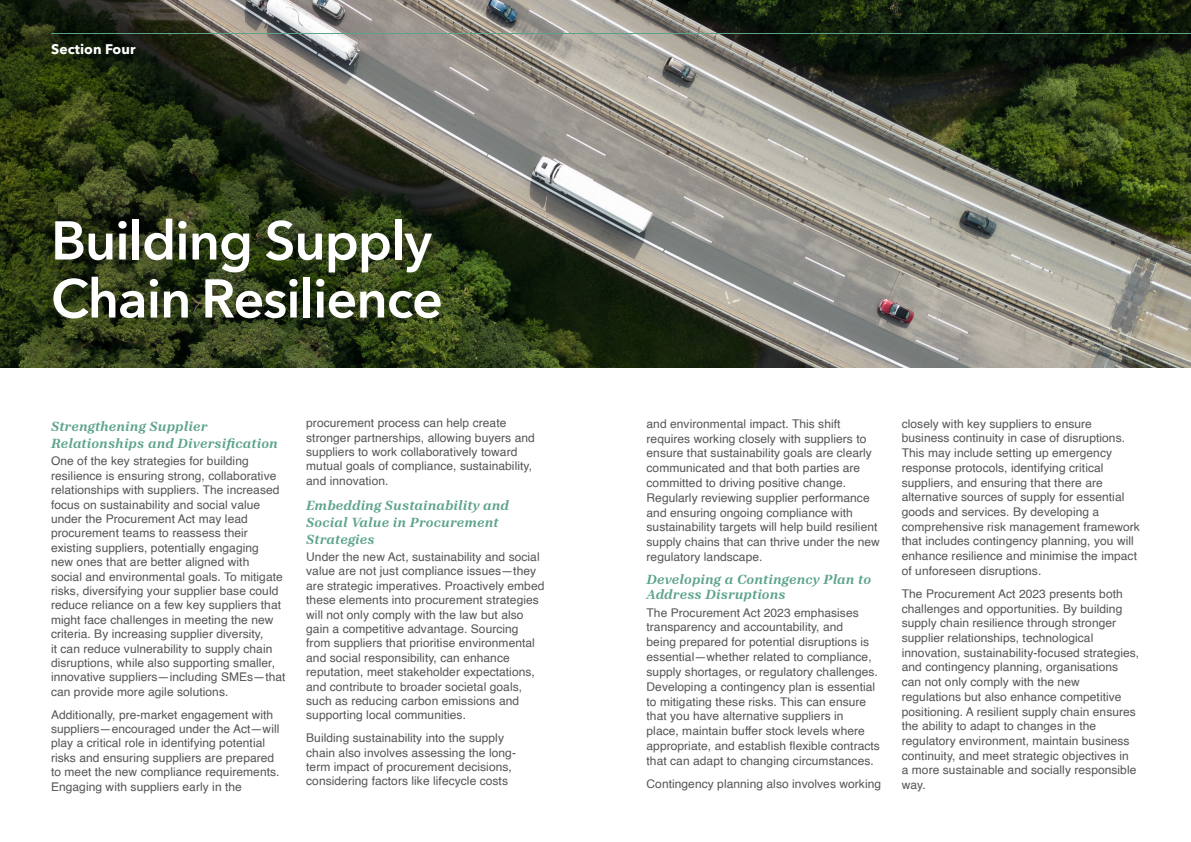
<style>
.page{position:relative;width:1191px;height:842px;background:#fff}
.page>*{position:absolute;margin:0;border:0;box-sizing:border-box;transform-origin:0 0}
.t1{font:600 54px/58px "Avenir Next LT Pro";letter-spacing:-.02em;color:#fff}
.t2{font:italic 700 14px/16.8px "Aptos Serif";letter-spacing:.005em;color:#5da38c}
.t3{font:700 13.9px "Avenir Next LT Pro";letter-spacing:.005em;color:#fff}
.t4{font:12px/14.4px "Helvetica";letter-spacing:.005em;color:#545454}
</style>
<div class="page">
<img style="left:0;top:0;width:1191px;height:367px">
<hr style="left:51px;top:33px;width:1140px;height:1px;background:#5da38c">
<p class="t3" style="left:51px;top:41px;width:86px">Section Four</p>
<p class="t1" style="left:51px;top:211px;width:393px">Building Supply<br>Chain Resilience</p>
<p class="t2" style="left:51px;top:418px;width:228px">Strengthening Supplier<br>Relationships and Diversification</p>
<p class="t4" style="left:51px;top:454px;width:236px">One of the key strategies for building resilience is ensuring strong, collaborative relationships with suppliers. The increased focus on sustainability and social value under the Procurement Act may lead procurement teams to reassess their existing suppliers, potentially engaging<br>new ones that are better aligned with<br>social and environmental goals. To mitigate risks, diversifying your supplier base could reduce reliance on a few key suppliers that might face challenges in meeting the new criteria. By increasing supplier diversity,<br>it can reduce vulnerability to supply chain disruptions, while also supporting smaller, innovative suppliers—including SMEs—that can provide more agile solutions.</p>
<p class="t4" style="left:51px;top:708px;width:230px">Additionally, pre-market engagement with suppliers—encouraged under the Act—will play a critical role in identifying potential risks and ensuring suppliers are prepared to meet the new compliance requirements.<br>Engaging with suppliers early in the</p>
<p class="t4" style="left:306px;top:416px;width:230px">procurement process can help create stronger partnerships, allowing buyers and suppliers to work collaboratively toward mutual goals of compliance, sustainability, and innovation.</p>
<p class="t2" style="left:306px;top:496px;width:204px">Embedding Sustainability and<br>Social Value in Procurement<br>Strategies</p>
<p class="t4" style="left:306px;top:550px;width:240px">Under the new Act, sustainability and social value are not just compliance issues—they are strategic imperatives. Proactively embed these elements into procurement strategies will not only comply with the law but also gain a competitive advantage. Sourcing from suppliers that prioritise environmental and social responsibility, can enhance reputation, meet stakeholder expectations, and contribute to broader societal goals, such as reducing carbon emissions and supporting local communities.</p>
<p class="t4" style="left:306px;top:731px;width:211px">Building sustainability into the supply chain also involves assessing the long&shy;term impact of procurement decisions, considering factors like lifecycle costs</p>
<p class="t4" style="left:646px;top:416px;width:235px;line-height:14.8px">and environmental impact. This shift requires working closely with suppliers to ensure that sustainability goals are clearly communicated and that both parties are committed to driving positive change.<br>Regularly reviewing supplier performance and ensuring ongoing compliance with sustainability targets will help build resilient supply chains that can thrive under the new regulatory landscape.</p>
<p class="t2" style="left:646px;top:572px;width:226px;line-height:14.8px">Developing a Contingency Plan to<br>Address Disruptions</p>
<p class="t4" style="left:646px;top:605px;width:235px;line-height:14.8px">The Procurement Act 2023 emphasises transparency and accountability, and<br>being prepared for potential disruptions is essential—whether related to compliance, supply shortages, or regulatory challenges.<br>Developing a contingency plan is essential to mitigating these risks. This can ensure that you have alternative suppliers in<br>place, maintain buffer stock levels where appropriate, and establish flexible contracts that can adapt to changing circumstances.</p>
<p class="t4" style="left:646px;top:777px;width:236px">Contingency planning also involves working</p>
<p class="t4" style="left:901px;top:416px;width:240px;line-height:14.7px">closely with key suppliers to ensure business continuity in case of disruptions.<br>This may include setting up emergency response protocols, identifying critical suppliers, and ensuring that there are alternative sources of supply for essential goods and services. By developing a comprehensive risk management framework that includes contingency planning, you will enhance resilience and minimise the impact of unforeseen disruptions.</p>
<p class="t4" style="left:901px;top:587px;width:239px;line-height:14.7px">The Procurement Act 2023 presents both challenges and opportunities. By building supply chain resilience through stronger supplier relationships, technological innovation, sustainability-focused strategies, and contingency planning, organisations can not only comply with the new regulations but also enhance competitive positioning. A resilient supply chain ensures the ability to adapt to changes in the regulatory environment, maintain business continuity, and meet strategic objectives in<br>a more sustainable and socially responsible way.</p>
</div>
